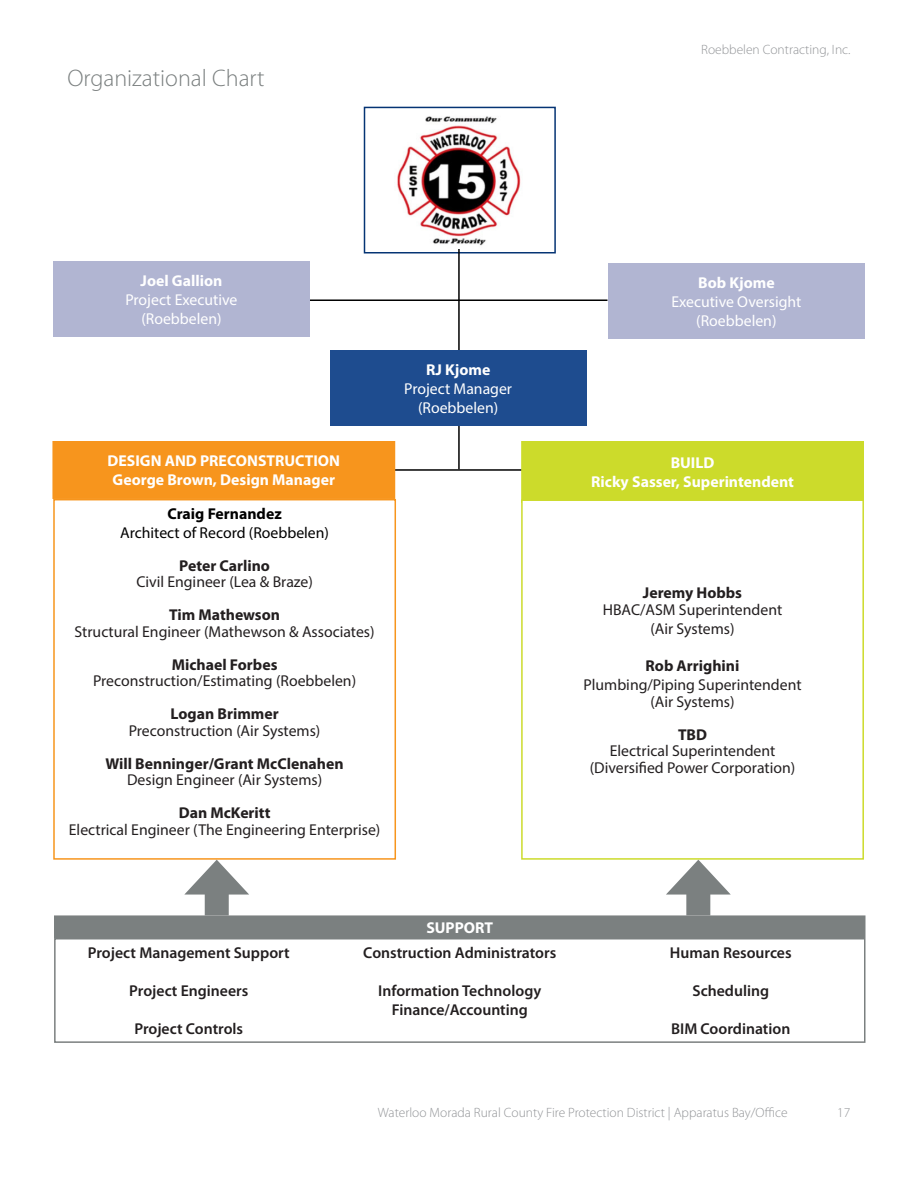
<style>
.page{position:relative;width:918px;height:1188px;background:#fff}
.page>*{position:absolute;margin:0;border:0;box-sizing:border-box;transform-origin:0 0}
.Heading_2{font:300 24px "Myriad Pro";color:#7b8080}
.t1{font:15.75px/16.5px "Myriad Pro";color:#231f20;text-align:center}
.t2{font:600 15.75px "Myriad Pro";color:#231f20}
.t3{font:15.75px/18.9px "Myriad Pro";color:#fff;text-align:center}
.t4{font:700 15.75px/18.9px "Myriad Pro";color:#fff;text-align:center}
.t5{font:700 15.75px/16.5px "Myriad Pro";color:#231f20;text-align:center}
.t6{font:15.75px/18.9px "Myriad Pro";color:#000;text-align:center}
.t7{font:300 13.5px "Myriad Pro";color:#939598}
.s1{font-weight:700}
.s2{font-weight:400}
</style>
<div class="page">
<img style="left:397px;top:116px;width:124px;height:130px">
<div style="left:364px;top:107px;width:192px;height:147px;border:2px solid #053474"></div>
<hr style="left:196px;top:299px;width:412px;height:2px;background:#000">
<hr style="left:458px;top:249px;width:2px;height:220px;background:#000">
<hr style="left:338px;top:469px;width:314px;height:2px;background:#000">
<div style="left:330px;top:350px;width:256px;height:76px;background:#1e4c8f"></div>
<div style="left:53px;top:262px;width:257px;height:75px;background:#b1b5d2"></div>
<div style="left:53px;top:442px;width:341px;height:56px;background:#f7951d"></div>
<div style="left:52px;top:441px;width:343px;height:58px;border:2px solid #f7951d"></div>
<div style="left:55px;top:916px;width:810px;height:21px;background:#7b8080"></div>
<div style="left:54px;top:915px;width:812px;height:23px;border:2px solid #7b8080"></div>
<div style="left:522px;top:442px;width:341px;height:60px;background:#ccdb2b"></div>
<div style="left:521px;top:441px;width:343px;height:62px;border:2px solid #ccdb2b"></div>
<div style="left:53px;top:499px;width:343px;height:361px;border:2px solid #f7951d"></div>
<div style="left:522px;top:500px;width:341px;height:359px;background:#fff"></div>
<div style="left:521px;top:499px;width:343px;height:361px;border:2px solid #ccdb2b"></div>
<div style="left:54px;top:938px;width:812px;height:105px;border:2px solid #7b8080"></div>
<div style="left:205px;top:882px;width:24px;height:33px;background:#7b8080"></div>
<svg style="left:184px;top:860px;width:65px;height:35px"></svg>
<div style="left:686px;top:882px;width:24px;height:33px;background:#7b8080"></div>
<svg style="left:666px;top:860px;width:65px;height:35px"></svg>
<div style="left:608px;top:263px;width:257px;height:76px;background:#b1b5d2"></div>
<p class="Heading_2" style="left:68px;top:64px;width:199px">Organizational Chart</p>
<p class="t7" style="left:701px;top:42px;width:151px">Roebbelen Contracting, Inc.</p>
<p class="t3" style="left:126px;top:272px;width:113px"><span class="s1">Joel Gallion<br></span>Project Executive (Roebbelen)</p>
<p class="t4" style="left:108px;top:451px;width:234px">DESIGN AND PRECONSTRUCTION<br>George Brown, Design Manager</p>
<p class="t6" style="left:120px;top:504px;width:210px"><span class="s1">Craig Fernandez<br></span>Architect of Record (Roebbelen)</p>
<p class="t1" style="left:136px;top:557px;width:178px"><span class="s1">Peter Carlino<br></span>Civil Engineer (Lea &amp; Braze)</p>
<p class="t1" style="left:75px;top:607px;width:302px"><span class="s1">Tim Mathewson<br></span>Structural Engineer (Mathewson &amp; Associates)</p>
<p class="t1" style="left:93px;top:656px;width:265px"><span class="s1">Michael Forbes<br></span>Preconstruction/Estimating (Roebbelen)</p>
<p class="t1" style="left:129px;top:706px;width:193px"><span class="s1">Logan Brimmer<br></span>Preconstruction (Air Systems)</p>
<p class="t5" style="left:106px;top:755px;width:240px">Will Benninger/Grant McClenahen<br><span class="s2">Design Engineer (Air Systems)</span></p>
<p class="t1" style="left:69px;top:805px;width:313px"><span class="s1">Dan McKeritt<br></span>Electrical Engineer (The Engineering Enterprise)</p>
<p class="t3" style="left:404px;top:360px;width:109px"><span class="s1">RJ Kjome<br></span>Project Manager (Roebbelen)</p>
<p class="t3" style="left:671px;top:273px;width:132px"><span class="s1">Bob Kjome<br></span>Executive Oversight (Roebbelen)</p>
<p class="t4" style="left:591px;top:453px;width:204px">BUILD<br>Ricky Sasser, Superintendent</p>
<p class="t1" style="left:603px;top:584px;width:181px"><span class="s1">Jeremy Hobbs<br></span>HBAC/ASM Superintendent</p>
<p class="t1" style="left:651px;top:620px;width:86px">(Air Systems)</p>
<p class="t1" style="left:584px;top:656px;width:220px;line-height:18.9px"><span class="s1">Rob Arrighini<br></span>Plumbing/Piping Superintendent</p>
<p class="t1" style="left:651px;top:693px;width:86px">(Air Systems)</p>
<p class="t1" style="left:590px;top:726px;width:207px"><span class="s1">TBD<br></span>Electrical Superintendent (Diversified Power Corporation)</p>
<p class="t2" style="left:88px;top:943px;width:203px">Project Management Support</p>
<p class="t2" style="left:129px;top:981px;width:120px">Project Engineers</p>
<p class="t2" style="left:134px;top:1018px;width:110px">Project Controls</p>
<p class="t4" style="left:426px;top:917px;width:68px">SUPPORT</p>
<p class="t2" style="left:363px;top:943px;width:194px">Construction Administrators</p>
<p class="t2" style="left:378px;top:981px;width:164px">Information Technology</p>
<p class="t2" style="left:392px;top:999px;width:138px">Finance/Accounting</p>
<p class="t2" style="left:670px;top:943px;width:123px">Human Resources</p>
<p class="t2" style="left:692px;top:981px;width:78px">Scheduling</p>
<p class="t2" style="left:671px;top:1018px;width:121px">BIM Coordination</p>
<p class="t7" style="left:378px;top:1105px;width:411px">Waterloo Morada Rural County Fire Protection District | Apparatus Bay/Office</p>
<p class="t7" style="left:837px;top:1105px;width:15px">17</p>
</div>
